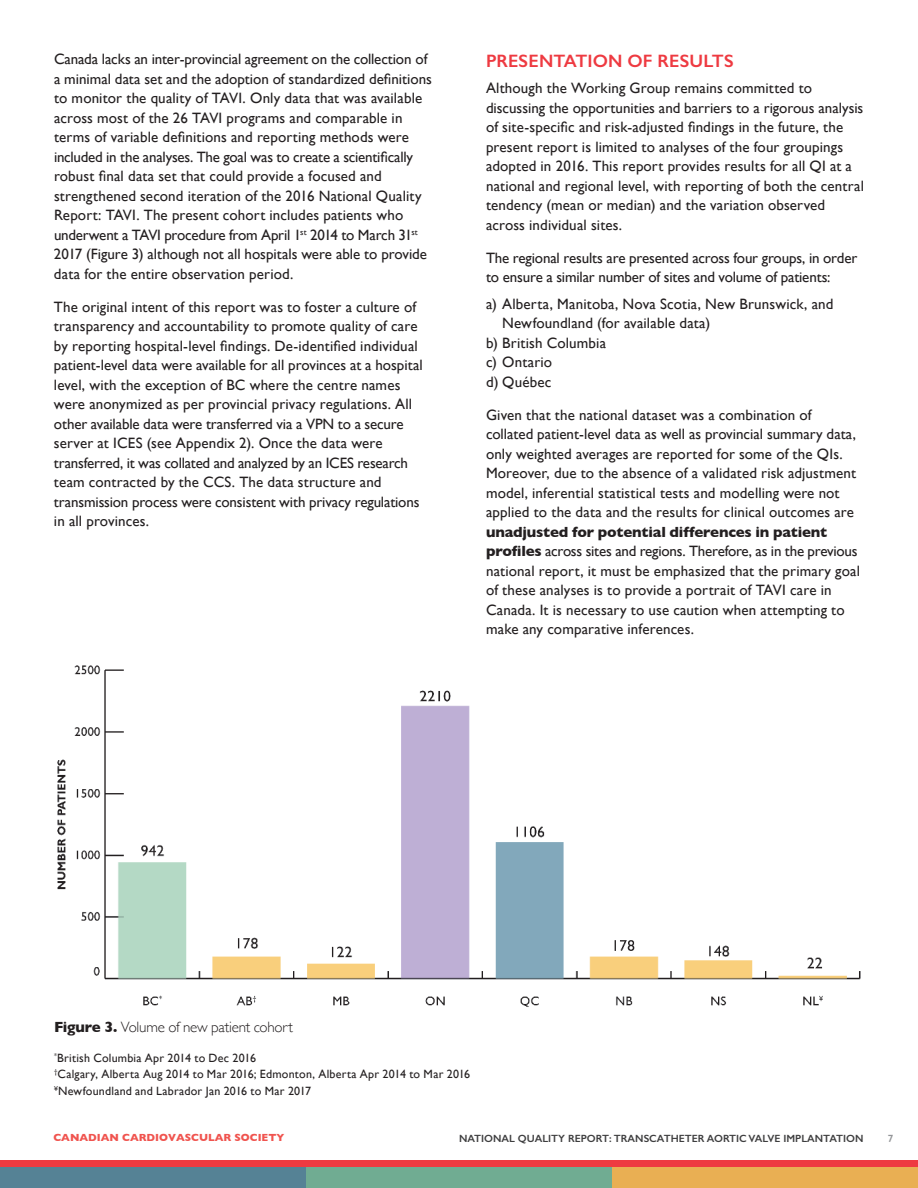
<style>
.page{position:relative;width:918px;height:1188px;background:#fff}
.page>*{position:absolute;margin:0;border:0;box-sizing:border-box;transform-origin:0 0}
.t1{font:600 18px "Gill Sans";letter-spacing:.005em;color:#ee3a41}
.t2{font:15px/19.5px "Gill Sans";letter-spacing:.005em;color:#231f20}
.t3{font:15px/19.5px "Gill Sans";letter-spacing:-.015em;color:#231f20}
.t4{font:300 15px "Gill Sans";letter-spacing:-.015em;color:#231f20}
.t5{font:12px/16.5px "Gill Sans";letter-spacing:.015em;color:#231f20}
.t6{font:600 10.5px "Gill Sans";color:#3e3e3f}
.t7{font:700 10.5px "Gill Sans";color:#f0544f}
.t8{font:600 10.5px "Gill Sans";color:#939598}
.s1{font-weight:700}
</style>
<div class="page">
<img style="left:57px;top:665px;width:804px;height:342px">
<div style="left:0;top:1160px;width:918px;height:8px;background:#ee3a41"></div>
<div style="left:0;top:1168px;width:306px;height:20px;background:#558295"></div>
<div style="left:306px;top:1168px;width:306px;height:20px;background:#70ac92"></div>
<div style="left:612px;top:1168px;width:306px;height:20px;background:#e9af53"></div>
<p class="t2" style="left:54px;top:51px;width:380px">Canada lacks an inter-provincial agreement on the collection of a minimal data set and the adoption of standardized definitions to monitor the quality of TAVI. Only data that was available across most of the 26 TAVI programs and comparable in terms of variable definitions and reporting methods were included in the analyses. The goal was to create a scientifically robust final data set that could provide a focused and strengthened second iteration of the 2016 National Quality Report: TAVI. The present cohort includes patients who underwent a TAVI procedure from April 1<sup>st</sup> 2014 to March 31<sup>st </sup>2017 (Figure 3) although not all hospitals were able to provide data for the entire observation period.</p>
<p class="t2" style="left:54px;top:297px;width:370px">The original intent of this report was to foster a culture of transparency and accountability to promote quality of care by reporting hospital-level findings. De-identified individual patient-level data were available for all provinces at a hospital level, with the exception of BC where the centre names were anonymized as per provincial privacy regulations. All other available data were transferred via a VPN to a secure server at ICES (see Appendix 2). Once the data were transferred, it was collated and analyzed by an ICES research team contracted by the CCS. The data structure and transmission process were consistent with privacy regulations in all provinces.</p>
<p class="t1" style="left:486px;top:54px;width:249px">PRESENTATION OF RESULTS</p>
<p class="t2" style="left:486px;top:80px;width:379px">Although the Working Group remains committed to discussing the opportunities and barriers to a rigorous analysis of site-specific and risk-adjusted findings in the future, the present report is limited to analyses of the four groupings adopted in 2016. This report provides results for all QI at a national and regional level, with reporting of both the central tendency (mean or median) and the variation observed across individual sites.</p>
<p class="t3" style="left:486px;top:249px;width:373px">The regional results are presented across four groups, in order to ensure a similar number of sites and volume of patients:</p>
<p class="t2" style="left:486px;top:294px;width:349px">a) Alberta, Manitoba, Nova Scotia, New Brunswick, and</p>
<p class="t2" style="left:502px;top:313px;width:209px">Newfoundland (for available data)</p>
<p class="t2" style="left:486px;top:334px;width:122px">b) British Columbia</p>
<p class="t2" style="left:486px;top:353px;width:68px">c) Ontario</p>
<p class="t2" style="left:486px;top:373px;width:67px">d) Québec</p>
<p class="t2" style="left:486px;top:405px;width:372px">Given that the national dataset was a combination of collated patient-level data as well as provincial summary data, only weighted averages are reported for some of the QIs.<br>Moreover, due to the absence of a validated risk adjustment model, inferential statistical tests and modelling were not applied to the data and the results for clinical outcomes are</p>
<p class="t2" style="left:486px;top:523px;width:375px"><span class="s1">unadjusted for potential differences in patient profiles</span> across sites and regions. Therefore, as in the previous national report, it must be emphasized that the primary goal of these analyses is to provide a portrait of TAVI care in Canada. It is necessary to use caution when attempting to make any comparative inferences.</p>
<p class="t4" style="left:54px;top:1020px;width:240px"><span class="s1">Figure 3.</span> Volume of new patient cohort</p>
<p class="t5" style="left:54px;top:1049px;width:418px"><sup>*</sup>British Columbia Apr 2014 to Dec 2016<br><sup>†</sup>Calgary, Alberta Aug 2014 to Mar 2016; Edmonton, Alberta Apr 2014 to Mar 2016 <sup>¥</sup>Newfoundland and Labrador Jan 2016 to Mar 2017</p>
<p class="t7" style="left:53px;top:1133px;width:232px">CANADIAN CARDIOVASCULAR SOCIETY</p>
<p class="t6" style="left:459px;top:1134px;width:406px">NATIONAL QUALITY REPORT: TRANSCATHETER AORTIC VALVE IMPLANTATION</p>
<p class="t8" style="left:888px;top:1134px;width:7px">7</p>
</div>
